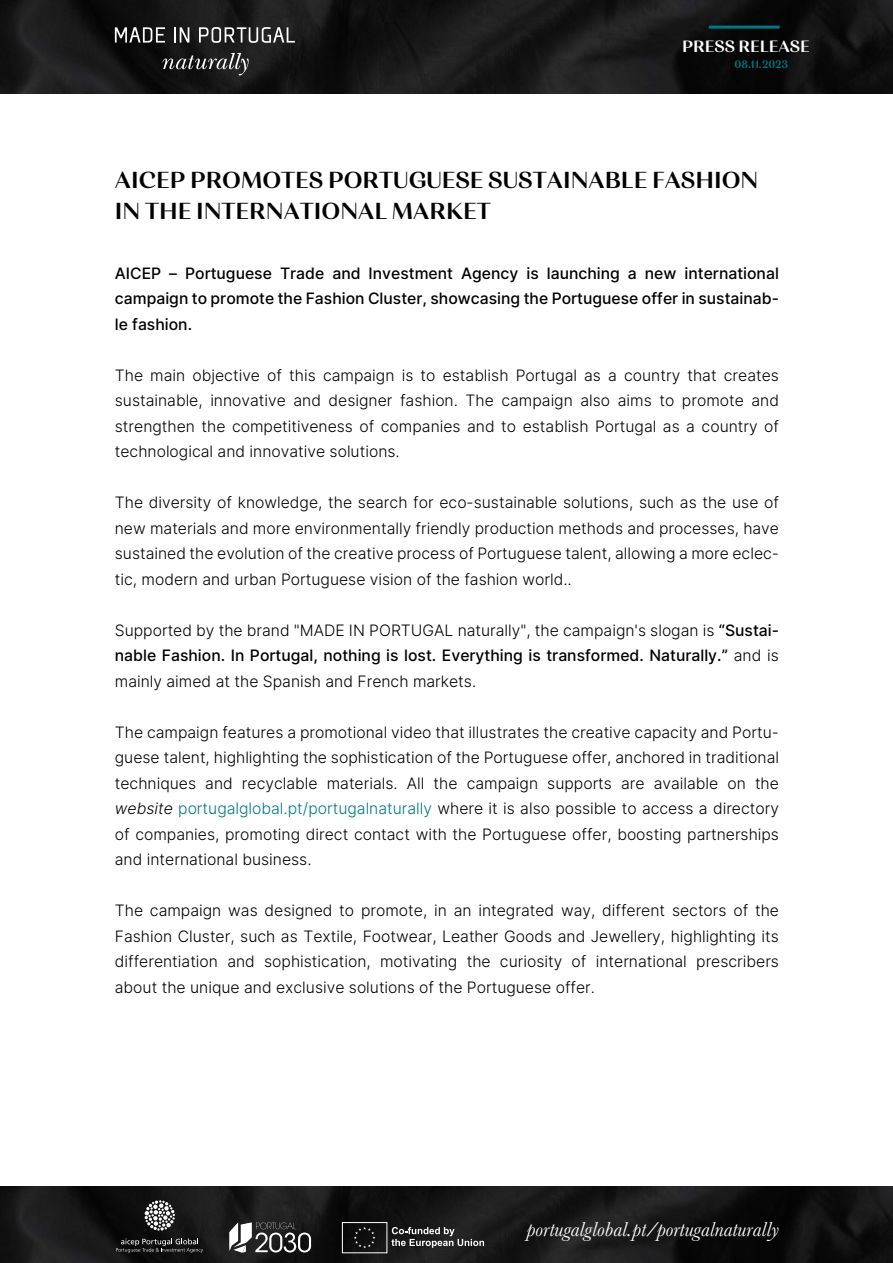
<style>
.page{position:relative;width:893px;height:1263px;background:#fff}
.page>*{position:absolute;margin:0;border:0;box-sizing:border-box;transform-origin:0 0}
.t1{font:25.5px/31.5px "Calma Global Medium";color:#000}
.t2{font:italic 21px "Baskerville";color:#fff}
.t3{font:18px "Calma Global Medium";color:#fff}
.t4{font:300 15.75px/25.5px "Inter";color:#000;text-align:justify}
.t5{font:500 15.75px/25.5px "Inter";color:#000;text-align:justify}
.t6{font:12px "Calma Global Medium";color:#007a80}
.s1{font-weight:500}
.s2{font-style:italic}
.s3{color:#007a80}
</style>
<div class="page">
<img style="left:0;top:0;width:893px;height:94px">
<img style="left:0;top:1186px;width:893px;height:77px">
<svg style="left:115px;top:27px;width:50px;height:16px"></svg>
<svg style="left:174px;top:27px;width:15px;height:16px"></svg>
<svg style="left:199px;top:27px;width:96px;height:16px"></svg>
<svg style="left:162px;top:53px;width:87px;height:22px;background:#404040"></svg>
<hr style="left:709px;top:26px;width:71px;height:3px;background:#007a80">
<svg style="left:229px;top:1222px;width:82px;height:31px"></svg>
<div style="left:342px;top:1222px;width:45px;height:31px;border:1px solid #fff"></div>
<svg style="left:354px;top:1227px;width:21px;height:21px"></svg>
<svg style="left:391px;top:1227px;width:93px;height:21px;background:#4f4f4f"></svg>
<svg style="left:145px;top:1200px;width:30px;height:30px"></svg>
<svg style="left:116px;top:1238px;width:87px;height:15px"></svg>
<p class="t3" style="left:682px;top:35px;width:129px">PRESS RELEASE</p>
<p class="t6" style="left:734px;top:57px;width:55px">08.11.2023</p>
<h1 class="t1" style="left:115px;top:163px;width:645px">AICEP PROMOTES PORTUGUESE SUSTAINABLE FASHION<br>IN THE INTERNATIONAL MARKET</h1>
<p class="t5" style="left:115px;top:260px;width:666px">AICEP – Portuguese Trade and Investment Agency is launching a new international campaign to promote the Fashion Cluster, showcasing the Portuguese offer in sustainab&shy;le fashion.</p>
<p class="t4" style="left:115px;top:362px;width:666px">The main objective of this campaign is to establish Portugal as a country that creates sustainable, innovative and designer fashion. The campaign also aims to promote and strengthen the competitiveness of companies and to establish Portugal as a country of technological and innovative solutions.</p>
<p class="t4" style="left:115px;top:489px;width:666px">The diversity of knowledge, the search for eco-sustainable solutions, such as the use of new materials and more environmentally friendly production methods and processes, have sustained the evolution of the creative process of Portuguese talent, allowing a more eclec&shy;tic, modern and urban Portuguese vision of the fashion world..</p>
<p class="t4" style="left:115px;top:617px;width:666px">Supported by the brand "MADE IN PORTUGAL naturally", the campaign's slogan is <span class="s1">“Sustai&shy;nable Fashion. In Portugal, nothing is lost. Everything is transformed. Naturally.”</span> and is mainly aimed at the Spanish and French markets.</p>
<p class="t4" style="left:115px;top:719px;width:666px">The campaign features a promotional video that illustrates the creative capacity and Portu&shy;guese talent, highlighting the sophistication of the Portuguese offer, anchored in traditional techniques and recyclable materials. All the campaign supports are available on the <span class="s2">website</span> <span class="s3">portugalglobal.pt/portugalnaturally</span> where it is also possible to access a directory of companies, promoting direct contact with the Portuguese offer, boosting partnerships and international business.</p>
<p class="t4" style="left:115px;top:897px;width:666px">The campaign was designed to promote, in an integrated way, different sectors of the Fashion Cluster, such as Textile, Footwear, Leather Goods and Jewellery, highlighting its differentiation and sophistication, motivating the curiosity of international prescribers about the unique and exclusive solutions of the Portuguese offer.</p>
<h2 class="t2" style="left:527px;top:1216px;width:254px">portugalglobal.pt/portugalnaturally</h2>
</div>
